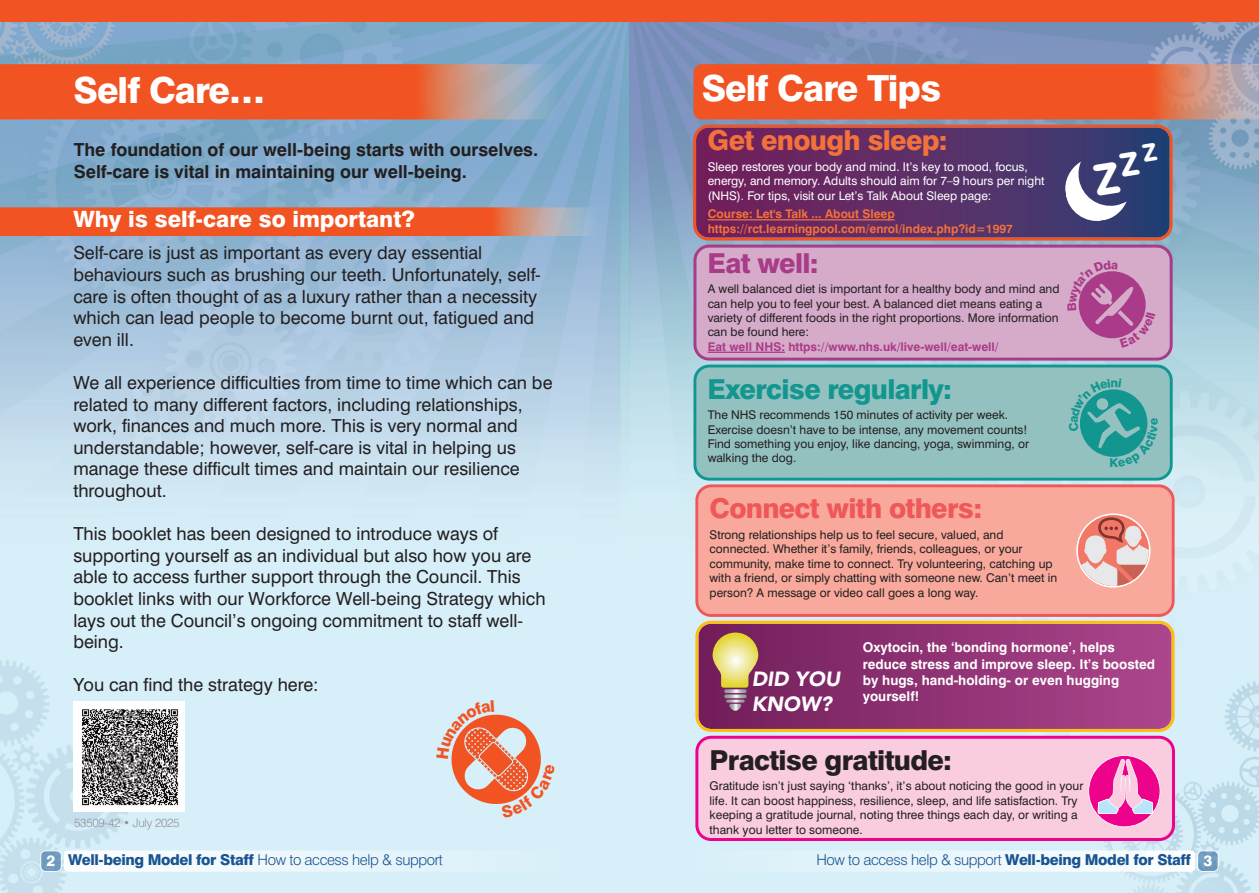
<style>
.page{position:relative;width:1259px;height:893px;background:#fff}
.page>*{position:absolute;margin:0;border:0;box-sizing:border-box;transform-origin:0 0}
.t1{font:800 36px "Swiss 721 BT";letter-spacing:-.025em;color:#fff}
.t2{font:800 27.45px "Swiss 721 BT";letter-spacing:-.025em;color:#12968f}
.t3{font:800 27.45px "Swiss 721 BT";letter-spacing:-.025em;color:#f05759}
.t4{font:800 27.45px "Swiss 721 BT";letter-spacing:-.025em;color:#231f20}
.t5{font:800 27.45px "Swiss 721 BT";letter-spacing:-.025em;color:#f3713b}
.t6{font:800 27.45px "Swiss 721 BT";letter-spacing:-.025em;color:#aa3b89}
.t7{font:800 22.5px "Swiss 721 BT";color:#fff}
.t8{font:italic 900 20.4px/24.5px "Avenir";color:#fff}
.t9{font:18px/21.6px "Swiss 721 BT";color:#231f20}
.t10{font:700 18px/21.6px "Swiss 721 BT";color:#231f20}
.t11{font:800 15px "Swiss 721 BT";letter-spacing:-.025em;color:#195491}
.t12{font:300 15px "Swiss 721 BT";letter-spacing:-.025em;color:#195491}
.t13{font:800 15px "Swiss 721 BT";color:#fff}
.t14{font:700 13.5px/16.2px "Swiss 721 BT";color:#fff}
.t15{font:800 12.15px "Swiss 721 BT";color:#12968f}
.t16{font:12px/14.4px "Swiss 721 BT";color:#231f20}
.t17{font:12px/14.4px "Swiss 721 BT";color:#fff}
.t18{font:700 12px "Swiss 721 BT";color:#f3713b}
.t19{font:300 12px "Swiss 721 BT";letter-spacing:-.025em;color:#939598}
.s1{font-weight:700;color:#aa3b89}
.s2{font-weight:300}
.s3{font-weight:800}
</style>
<div class="page">
<img style="left:0;top:21px;width:1259px;height:872px">
<div style="left:0;top:0;width:1259px;height:21px;background:#f15422"></div>
<div style="left:64px;top:850px;width:523px;height:22px;background:linear-gradient(to right,#fefefe,#d7eff9)"></div>
<svg style="left:0;top:207px;width:597px;height:29px;background:#e76138"></svg>
<div style="left:41px;top:851px;width:20px;height:20px;background:#6f9abe;border-radius:4px"></div>
<div style="left:40px;top:850px;width:22px;height:22px;border:2px solid #fff;border-radius:5px"></div>
<svg style="left:693px;top:125px;width:479px;height:116px;background:#653162"></svg>
<svg style="left:693px;top:245px;width:479px;height:116px;background:#d1a3c4"></svg>
<hr style="left:707px;top:352px;width:78px;height:1px;background:#aa3b89">
<svg style="left:693px;top:365px;width:479px;height:116px;background:#8bbebc"></svg>
<svg style="left:695px;top:484px;width:479px;height:133px;background:#f7a498"></svg>
<svg style="left:695px;top:621px;width:479px;height:111px;background:#9a436f"></svg>
<svg style="left:695px;top:736px;width:480px;height:105px;background:#f6b6d6"></svg>
<div style="left:672px;top:850px;width:523px;height:22px;background:linear-gradient(to right,#d7eff9,#fefefe)"></div>
<div style="left:1198px;top:851px;width:19px;height:20px;background:#6f9abf;border-radius:4px"></div>
<div style="left:1197px;top:850px;width:21px;height:22px;border:2px solid #fff;border-radius:5px"></div>
<svg style="left:1076px;top:513px;width:74px;height:75px;background:#e9aba2"></svg>
<svg style="left:0;top:64px;width:574px;height:55px;background:#e06742"></svg>
<svg style="left:693px;top:64px;width:566px;height:55px;background:#e95f34"></svg>
<hr style="left:707px;top:219px;width:187px;height:1px;background:#f3713b">
<img style="left:74px;top:701px;width:110px;height:111px">
<svg style="left:1063px;top:143px;width:95px;height:80px"></svg>
<svg style="left:1067px;top:260px;width:88px;height:88px;background:#c481b1"></svg>
<svg style="left:1068px;top:379px;width:90px;height:88px;background:#65b1ae"></svg>
<svg style="left:436px;top:700px;width:119px;height:118px;background:#dfbbb1"></svg>
<p class="t1" style="left:73px;top:77px;width:193px">Self Care…</p>
<p class="t1" style="left:701px;top:75px;width:241px">Self Care Tips</p>
<p class="t5" style="left:707px;top:131px;width:241px">Get enough sleep:</p>
<p class="t17" style="left:707px;top:161px;width:338px">Sleep restores your body and mind. It’s key to mood, focus, energy, and memory. Adults should aim for 7–9 hours per night (NHS). For tips, visit our Let’s Talk About Sleep page:</p>
<p class="t18" style="left:707px;top:210px;width:188px">Course: Let's Talk ... About Sleep</p>
<p class="t18" style="left:707px;top:224px;width:307px">https://rct.learningpool.com/enrol/index.php?id=1997</p>
<p class="t10" style="left:74px;top:141px;width:466px">The foundation of our well-being starts with ourselves.<br>Self-care is vital in maintaining our well-being.</p>
<p class="t7" style="left:73px;top:211px;width:343px">Why is self-care so important?</p>
<p class="t9" style="left:73px;top:244px;width:469px">Self-care is just as important as every day essential behaviours such as brushing our teeth. Unfortunately, self&shy;care is often thought of as a luxury rather than a necessity which can lead people to become burnt out, fatigued and even ill.</p>
<p class="t9" style="left:73px;top:374px;width:481px">We all experience difficulties from time to time which can be related to many different factors, including relationships, work, finances and much more. This is very normal and understandable; however, self-care is vital in helping us manage these difficult times and maintain our resilience throughout.</p>
<p class="t9" style="left:73px;top:525px;width:474px">This booklet has been designed to introduce ways of supporting yourself as an individual but also how you are able to access further support through the Council. This booklet links with our Workforce Well-being Strategy which lays out the Council’s ongoing commitment to staff well&shy;being.</p>
<p class="t9" style="left:73px;top:676px;width:247px">You can find the strategy here:</p>
<p class="t6" style="left:707px;top:253px;width:112px">Eat well:</p>
<p class="t16" style="left:707px;top:283px;width:353px">A well balanced diet is important for a healthy body and mind and can help you to feel your best. A balanced diet means eating a variety of different foods in the right proportions. More information can be found here:<br><span class="s1">Eat well NHS: https://www.nhs.uk/live-well/eat-well/</span></p>
<p class="t2" style="left:707px;top:379px;width:246px">Exercise regularly:</p>
<p class="t16" style="left:707px;top:409px;width:323px">The NHS recommends 150 minutes of activity per week.<br>Exercise doesn’t have to be intense, any movement counts!<br>Find something you enjoy, like dancing, yoga, swimming, or walking the dog.</p>
<p class="t15" style="left:1109px;top:456px;width:10px">K</p>
<p class="t3" style="left:709px;top:499px;width:274px">Connect with others:</p>
<p class="t16" style="left:709px;top:529px;width:349px">Strong relationships help us to feel secure, valued, and connected. Whether it’s family, friends, colleagues, or your community, make time to connect. Try volunteering, catching up with a friend, or simply chatting with someone new. Can’t meet in person? A message or video call goes a long way.</p>
<p class="t14" style="left:863px;top:641px;width:294px">Oxytocin, the ‘bonding hormone’, helps reduce stress and improve sleep. It’s boosted by hugs, hand-holding- or even hugging yourself!</p>
<p class="t8" style="left:752px;top:669px;width:90px">DID YOU<br>KNOW?</p>
<p class="t19" style="left:74px;top:818px;width:107px">53509-42 • July 2025</p>
<p class="t13" style="left:47px;top:855px;width:10px">2</p>
<p class="t11" style="left:68px;top:855px;width:376px">Well-being Model for Staff <span class="s2">How to access help &amp; support</span></p>
<p class="t4" style="left:709px;top:750px;width:244px">Practise gratitude:</p>
<p class="t16" style="left:709px;top:780px;width:375px">Gratitude isn’t just saying ‘thanks’, it’s about noticing the good in your life. It can boost happiness, resilience, sleep, and life satisfaction. Try keeping a gratitude journal, noting three things each day, or writing a thank you letter to someone.</p>
<p class="t12" style="left:816px;top:855px;width:376px">How to access help &amp; support <span class="s3">Well-being Model for Staff</span></p>
<p class="t13" style="left:1203px;top:855px;width:10px">3</p>
</div>
